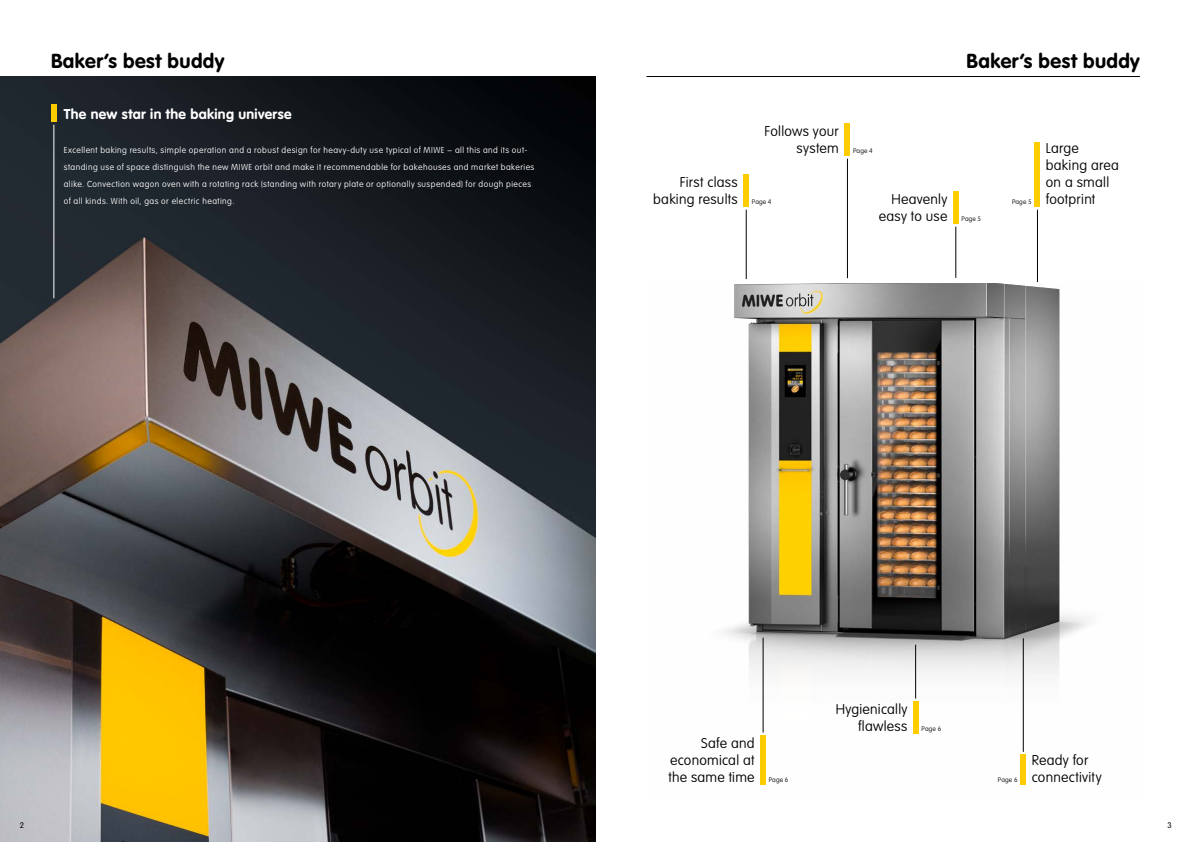
<style>
.page{position:relative;width:1191px;height:842px;background:#fff}
.page>*{position:absolute;margin:0;border:0;box-sizing:border-box;transform-origin:0 0}
.t1{font:700 20px "VAG Rounded Std";letter-spacing:.02em;color:#000}
.t2{font:100 14px/17px "VAG Rounded Std";letter-spacing:.02em;color:#000;text-align:right}
.t3{font:700 14px "VAG Rounded Std";letter-spacing:.025em;color:#fff}
.t4{font:100 8.5px/17px "VAG Rounded Std";letter-spacing:.055em;color:#fff}
.t5{font:300 8px "VAG Rounded Std";color:#000}
.t6{font:100 6.5px "VAG Rounded Std";letter-spacing:.02em;color:#000}
</style>
<div class="page">
<img style="left:0;top:77px;width:595px;height:765px">
<img style="left:723px;top:283px;width:366px;height:472px">
<div style="left:1020px;top:755px;width:6px;height:30px;background:#fc0"></div>
<div style="left:51px;top:105px;width:6px;height:17px;background:#fc0"></div>
<hr style="left:54px;top:125px;width:1px;height:173px;background:#fff">
<hr style="left:746px;top:210px;width:1px;height:69px;background:#000">
<hr style="left:763px;top:638px;width:1px;height:94px;background:#000">
<hr style="left:955px;top:227px;width:1px;height:51px;background:#000">
<hr style="left:1023px;top:638px;width:1px;height:114px;background:#000">
<hr style="left:847px;top:159px;width:1px;height:119px;background:#000">
<hr style="left:915px;top:645px;width:1px;height:53px;background:#000">
<div style="left:844px;top:123px;width:6px;height:33px;background:#fc0"></div>
<div style="left:953px;top:191px;width:5px;height:33px;background:#fc0"></div>
<div style="left:1034px;top:143px;width:6px;height:64px;background:#fc0"></div>
<div style="left:743px;top:174px;width:6px;height:33px;background:#fc0"></div>
<div style="left:912px;top:701px;width:6px;height:33px;background:#fc0"></div>
<div style="left:760px;top:735px;width:6px;height:50px;background:#fc0"></div>
<hr style="left:1037px;top:210px;width:1px;height:72px;background:#000">
<hr style="left:646px;top:76px;width:494px;height:1px;background:#000">
<h1 class="t1" style="left:51px;top:49px;width:175px">Baker‘s best buddy</h1>
<h1 class="t1" style="left:966px;top:49px;width:175px">Baker‘s best buddy</h1>
<h2 class="t3" style="left:64px;top:106px;width:229px">The new star in the baking universe</h2>
<p class="t4" style="left:64px;top:142px;width:472px">Excellent baking results, simple operation and a robust design for heavy-duty use typical of MIWE − all this and its out&shy;standing use of space distinguish the new MIWE orbit and make it recommendable for bakehouses and market bakeries alike. Convection wagon oven with a rotating rack (standing with rotary plate or optionally suspended) for dough pieces of all kinds. With oil, gas or electric heating.</p>
<h2 class="t2" style="left:653px;top:174px;width:86px">First class baking results</h2>
<h2 class="t2" style="left:764px;top:123px;width:76px">Follows your system</h2>
<p class="t6" style="left:853px;top:147px;width:21px">Page 4</p>
<p class="t6" style="left:752px;top:198px;width:21px">Page 4</p>
<h2 class="t2" style="left:878px;top:191px;width:70px">Heavenly easy to use</h2>
<p class="t6" style="left:961px;top:215px;width:21px">Page 5</p>
<p class="t6" style="left:1012px;top:198px;width:21px">Page 5</p>
<h2 class="t2" style="left:1045px;top:140px;width:75px;text-align:left">Large baking area on a small footprint</h2>
<h2 class="t2" style="left:668px;top:735px;width:88px;text-align:justify;text-indent:33px">Safe and economical at the same time</h2>
<p class="t6" style="left:768px;top:776px;width:21px">Page 6</p>
<h2 class="t2" style="left:836px;top:701px;width:73px">Hygienically flawless</h2>
<p class="t6" style="left:921px;top:725px;width:21px">Page 6</p>
<p class="t6" style="left:998px;top:776px;width:21px">Page 6</p>
<h2 class="t2" style="left:1031px;top:752px;width:71px;text-align:left">Ready for connectivity</h2>
<p class="t5" style="left:20px;top:820px;width:6px">2</p>
<p class="t5" style="left:1167px;top:820px;width:6px">3</p>
</div>
